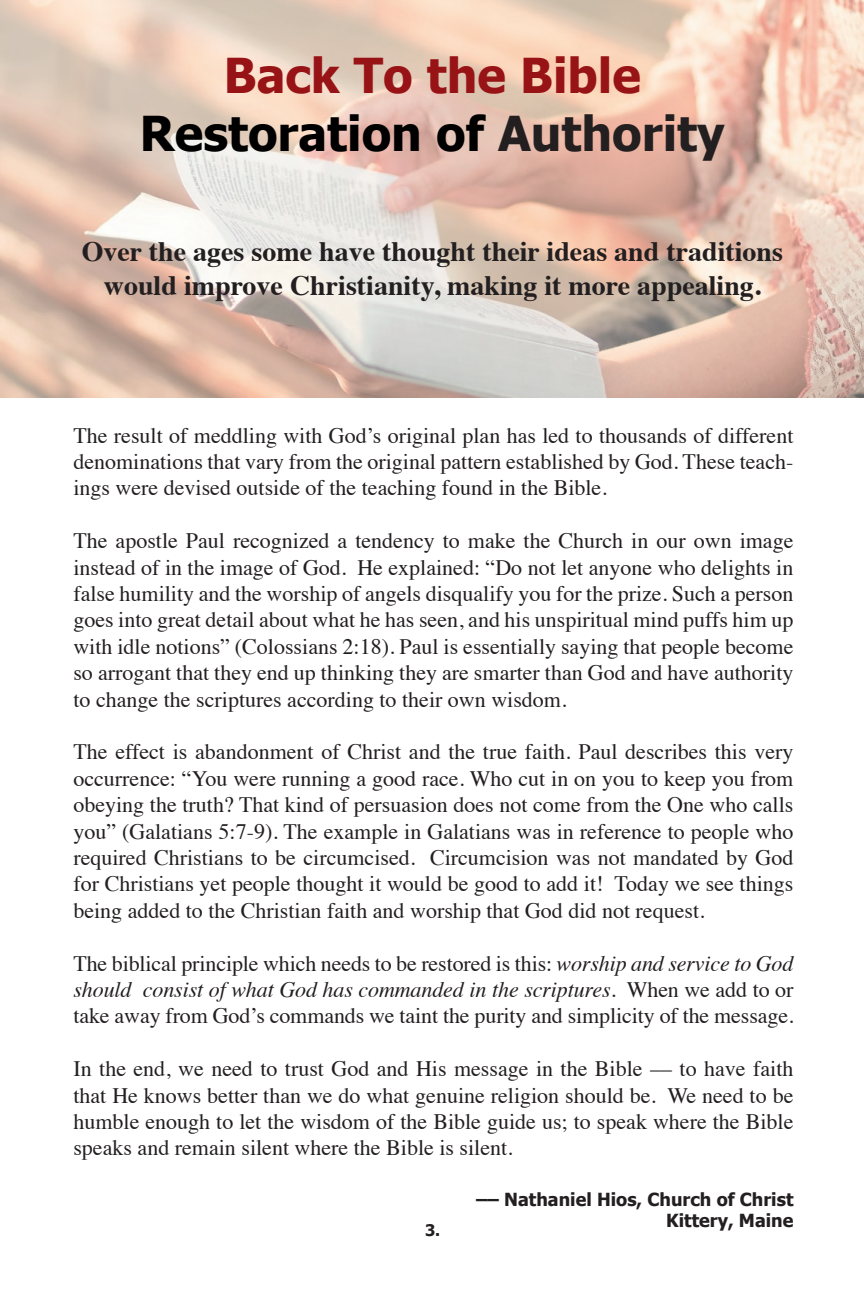
<style>
.page{position:relative;width:864px;height:1296px;background:#fff}
.page>*{position:absolute;margin:0;border:0;box-sizing:border-box;transform-origin:0 0}
.t1{font:700 48px/57.6px "Tahoma";color:#981316;text-align:center}
.t2{font:700 28px/33.6px "Times";color:#231f20;text-align:center}
.t3{font:22px/26.4px "Times";color:#231f20;text-align:justify}
.t4{font:700 18px/21.6px "Tahoma";color:#231f20;text-align:right}
.t5{font:700 16px "Tahoma";color:#231f20}
.s1{color:#000}
.s2{color:#231f20}
.s3{font-style:italic}
</style>
<div class="page">
<img style="left:0;top:0;width:864px;height:397px">
<h1 class="t1" style="left:140px;top:44px;width:586px">Back To the Bible<br><span class="s1">Restoration of</span> <span class="s2">Authority</span></h1>
<p class="t2" style="left:82px;top:232px;width:703px">Over the ages some have thought their ideas and traditions would improve Christianity, making it more appealing.</p>
<p class="t3" style="left:73px;top:420px;width:722px">The result of meddling with God’s original plan has led to thousands of different denominations that vary from the original pattern established by God. These teach&shy;ings were devised outside of the teaching found in the Bible.</p>
<p class="t3" style="left:73px;top:526px;width:722px">The apostle Paul recognized a tendency to make the Church in our own image instead of in the image of God. He explained: “Do not let anyone who delights in false humility and the worship of angels disqualify you for the prize. Such a person goes into great detail about what he has seen, and his unspiritual mind puffs him up with idle notions” (Colossians 2:18). Paul is essentially saying that people become so arrogant that they end up thinking they are smarter than God and have authority to change the scriptures according to their own wisdom.</p>
<p class="t3" style="left:73px;top:737px;width:722px">The effect is abandonment of Christ and the true faith. Paul describes this very occurrence: “You were running a good race. Who cut in on you to keep you from obeying the truth? That kind of persuasion does not come from the One who calls you” (Galatians 5:7-9). The example in Galatians was in reference to people who required Christians to be circumcised. Circumcision was not mandated by God for Christians yet people thought it would be good to add it! Today we see things being added to the Christian faith and worship that God did not request.</p>
<p class="t3" style="left:73px;top:948px;width:722px">The biblical principle which needs to be restored is this: <span class="s3">worship and service to God should consist of what God has commanded in the scriptures.</span> When we add to or take away from God’s commands we taint the purity and simplicity of the message.</p>
<p class="t3" style="left:73px;top:1054px;width:722px">In the end, we need to trust God and His message in the Bible –– to have faith that He knows better than we do what genuine religion should be. We need to be humble enough to let the wisdom of the Bible guide us; to speak where the Bible speaks and remain silent where the Bible is silent.</p>
<p class="t4" style="left:476px;top:1187px;width:319px">–– Nathaniel Hios, Church of Christ<br>Kittery, Maine</p>
<p class="t5" style="left:425px;top:1219px;width:17px">3.</p>
</div>
